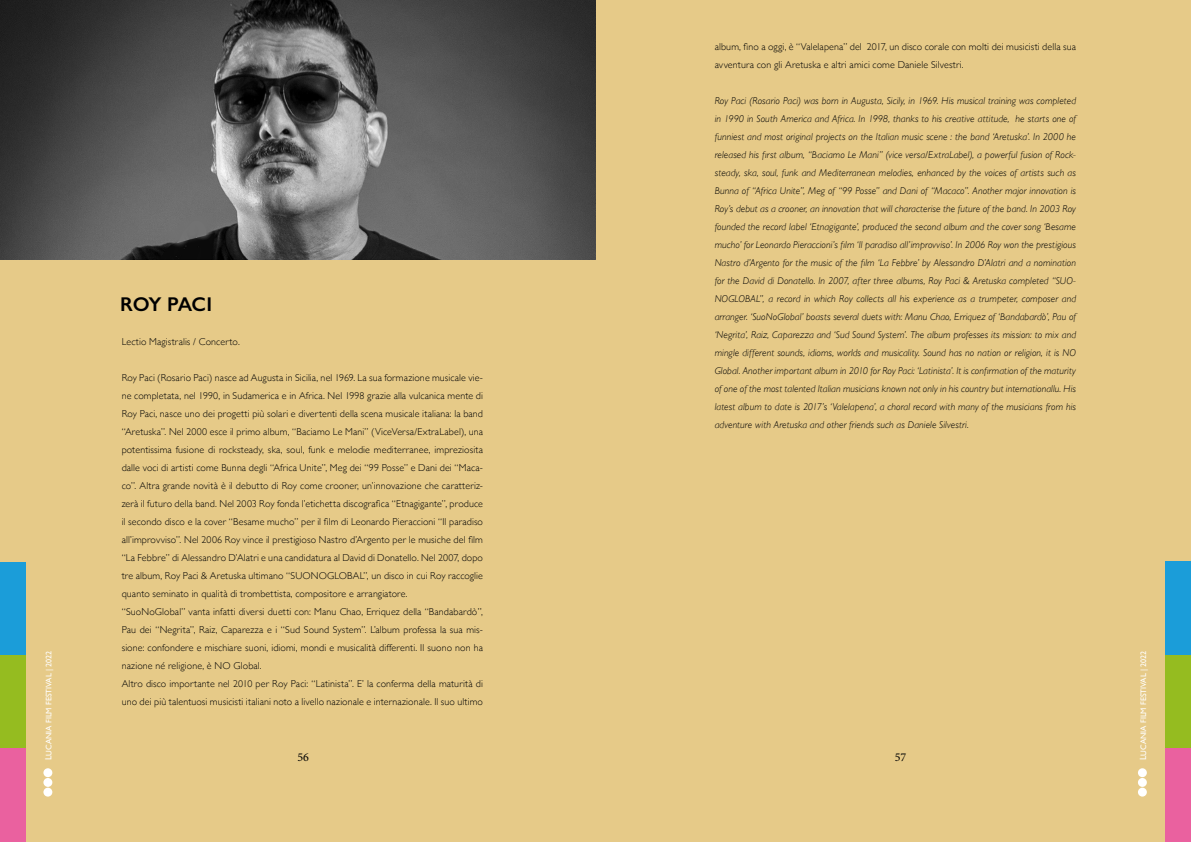
<style>
.page{position:relative;width:1191px;height:842px;background:#e6ca88}
.page>*{position:absolute;margin:0;border:0;box-sizing:border-box;transform-origin:0 0}
.t1{font:600 20px "Gill Sans";letter-spacing:-.035em;color:#000}
.t2{font:12px "Minion Pro";color:#000}
.t3{font:300 10px/18px "Gill Sans";letter-spacing:.01em;color:#000}
.t4{font:italic 300 10px/18px "Gill Sans";letter-spacing:.005em;color:#000;text-align:justify}
.t5{font:8px "Gill Sans";color:#fff}
.s1{font-size:9px}
</style>
<div class="page">
<img style="left:0;top:0;width:595px;height:260px">
<div style="left:43px;top:788px;width:9px;height:9px;background:#fff;border-radius:50%"></div>
<div style="left:43px;top:778px;width:9px;height:9px;background:#fff;border-radius:50%"></div>
<div style="left:43px;top:768px;width:9px;height:9px;background:#fff;border-radius:50%"></div>
<div style="left:1138px;top:788px;width:8px;height:9px;background:#fff;border-radius:50%"></div>
<div style="left:1138px;top:778px;width:8px;height:9px;background:#fff;border-radius:50%"></div>
<div style="left:1138px;top:768px;width:8px;height:9px;background:#fff;border-radius:50%"></div>
<div style="left:0;top:563px;width:25px;height:93px;background:#1b9dd9"></div>
<div style="left:1165px;top:562px;width:26px;height:93px;background:#1b9dd9"></div>
<div style="left:0;top:656px;width:25px;height:93px;background:#95bc20"></div>
<div style="left:1165px;top:655px;width:26px;height:93px;background:#95bc20"></div>
<div style="left:0;top:749px;width:25px;height:93px;background:#ea619f"></div>
<div style="left:1165px;top:748px;width:26px;height:93px;background:#ea619f"></div>
<p class="t3" style="left:714px;top:37px;width:363px">album, fino a oggi, è “Valelapena” del 2017, un disco corale con molti dei musicisti della sua avventura con gli Aretuska e altri amici come Daniele Silvestri.</p>
<p class="t4" style="left:714px;top:91px;width:363px">Roy Paci (Rosario Paci) was born in Augusta, Sicily, in 1969. His musical training was completed in 1990 in South America and Africa. In 1998, thanks to his creative attitude, he starts one of funniest and most original projects on the Italian music scene : the band ‘Aretuska’. In 2000 he released his first album, “Baciamo Le Mani” (vice versa/ExtraLabel), a powerful fusion of Rock&shy;steady, ska, soul, funk and Mediterranean melodies, enhanced by the voices of artists such as Bunna of “Africa Unite”, Meg of “99 Posse” and Dani of “Macaco”. Another major innovation is Roy’s debut as a crooner, an innovation that will characterise the future of the band. In 2003 Roy founded the record label ‘Etnagigante’, produced the second album and the cover song ‘Besame mucho’ for Leonardo Pieraccioni’s film ‘Il paradiso all’improvviso’. In 2006 Roy won the prestigious Nastro d’Argento for the music of the film ‘La Febbre’ by Alessandro D’Alatri and a nomination for the David di Donatello. In 2007, after three albums, Roy Paci &amp; Aretuska completed “SUO-NOGLOBAL”, a record in which Roy collects all his experience as a trumpeter, composer and arranger. ‘SuoNoGlobal’ boasts several duets with: Manu Chao, Erriquez of ‘Bandabardò’, Pau of ‘Negrita’, Raiz, Caparezza and ‘Sud Sound System’. The album professes its mission: to mix and mingle different sounds, idioms, worlds and musicality. Sound has no nation or religion, it is NO Global. Another important album in 2010 for Roy Paci: ‘Latinista’. It is confirmation of the maturity of one of the most talented Italian musicians known not only in his country but internationallu. His latest album to date is 2017’s ‘Valelapena’, a choral record with many of the musicians from his adventure with Aretuska and other friends such as Daniele Silvestri.</p>
<h1 class="t1" style="left:120px;top:292px;width:93px">ROY PACI</h1>
<p class="t3" style="left:122px;top:332px;width:120px">Lectio Magistralis / Concerto.</p>
<p class="t3" style="left:122px;top:368px;width:363px">Roy Paci (Rosario Paci) nasce ad Augusta in Sicilia, nel 1969. La sua formazione musicale vie&shy;ne completata, nel 1990, in Sudamerica e in Africa. Nel 1998 grazie alla vulcanica mente di Roy Paci, nasce uno dei progetti più solari e divertenti della scena musicale italiana: la band “Aretuska”. Nel 2000 esce il primo album, “Baciamo Le Mani” (ViceVersa/ExtraLabel), una potentissima fusione di rocksteady, ska, soul, funk e melodie mediterranee, impreziosita dalle voci di artisti come Bunna degli “Africa Unite”, Meg dei “99 Posse” e Dani dei “Maca&shy;co”. Altra grande novità è il debutto di Roy come crooner, un’innovazione che caratteriz&shy;zerà il futuro della band. Nel 2003 Roy fonda l’etichetta discografica “Etnagigante”, produce il secondo disco e la cover “Besame mucho” per il film di Leonardo Pieraccioni “Il paradiso all’improvviso”. Nel 2006 Roy vince il prestigioso Nastro d’Argento per le musiche del film “La Febbre” di Alessandro D’Alatri e una candidatura al David di Donatello. Nel 2007, dopo tre album, Roy Paci &amp; Aretuska ultimano “SUONOGLOBAL”, un disco in cui Roy raccoglie quanto seminato in qualità di trombettista, compositore e arrangiatore.<br>“SuoNoGlobal” vanta infatti diversi duetti con: Manu Chao, Erriquez della “Bandabardò”, Pau dei “Negrita”, Raiz, Caparezza e i “Sud Sound System”. L’album professa la sua mis&shy;sione: confondere e mischiare suoni, idiomi, mondi e musicalità differenti. Il suono non ha nazione né religione, è NO Global.<br>Altro disco importante nel 2010 per Roy Paci: “Latinista”. E’ la conferma della maturità di uno dei più talentuosi musicisti italiani noto a livello nazionale e internazionale. Il suo ultimo</p>
<p class="t5" style="left:44px;top:760px;width:111px;rotate:-90deg"><span class="s1">L</span>UCANIA FILM FESTIVAL | 2022</p>
<p class="t5" style="left:1138px;top:760px;width:111px;rotate:-90deg"><span class="s1">L</span>UCANIA FILM FESTIVAL | 2022</p>
<p class="t2" style="left:297px;top:749px;width:13px">56</p>
<p class="t2" style="left:894px;top:749px;width:13px">57</p>
</div>
